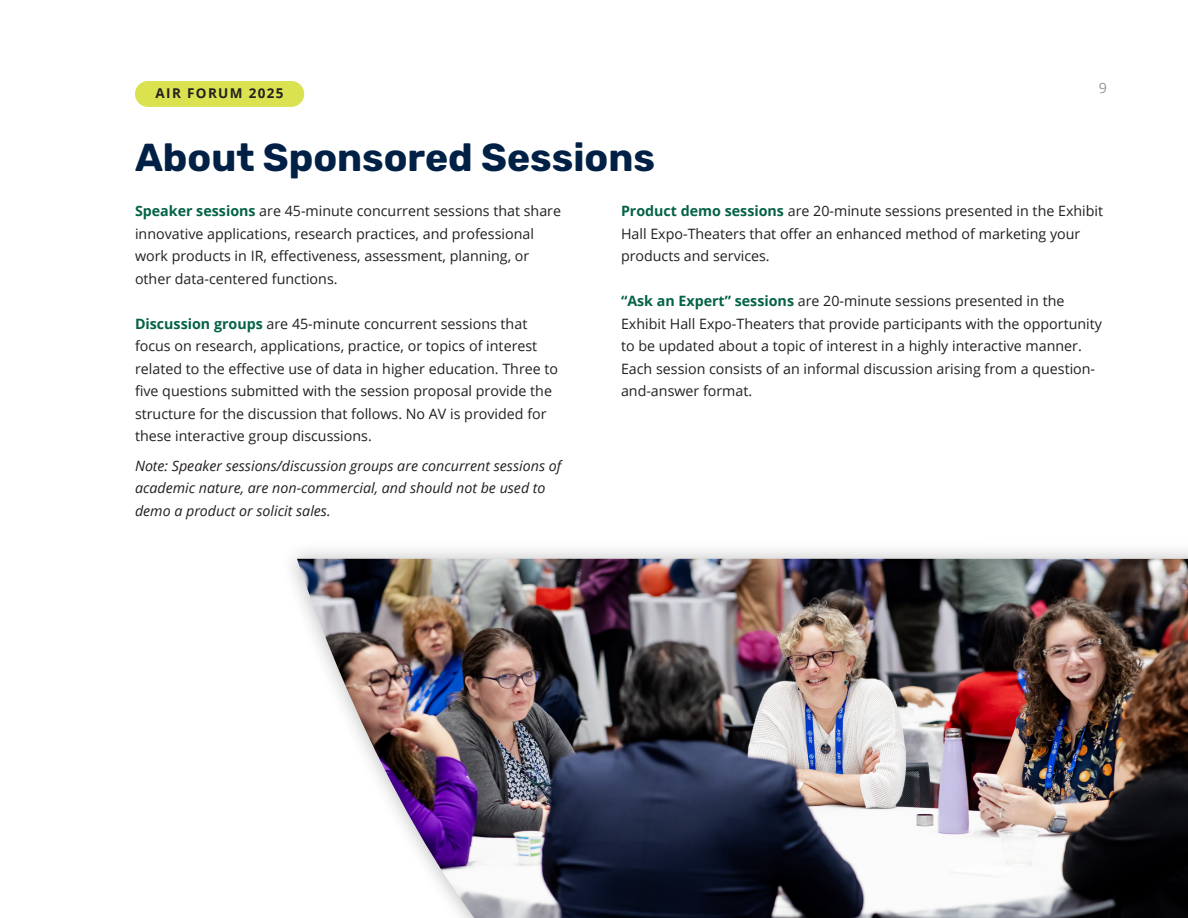
<style>
.page{position:relative;width:1188px;height:918px;background:#fff}
.page>*{position:absolute;margin:0;border:0;box-sizing:border-box;transform-origin:0 0}
.Headline{font:700 39px "Rubik";color:#002145}
.Body{font:14.25px/22.5px "Open Sans";color:#231f20}
.Body-2{font:italic 14.25px/22.5px "Open Sans";color:#231f20}
.t1{font:14.25px "Open Sans";color:#939598}
.t2{font:700 13.5px "Open Sans";letter-spacing:.1em;color:#231f20}
.s1{font-weight:700;color:#046247}
</style>
<div class="page">
<div style="left:280px;top:540px;width:908px;height:378px;background:#231f20;opacity:.3"></div>
<img style="left:297px;top:559px;width:891px;height:359px">
<div style="left:135px;top:81px;width:169px;height:26px;background:#dae250;border-radius:13px"></div>
<p class="t2" style="left:156px;top:84px;width:130px">AIR FORUM 2025</p>
<p class="Headline" style="left:135px;top:135px;width:522px">About Sponsored Sessions</p>
<p class="t1" style="left:1099px;top:78px;width:10px">9</p>
<p class="Body" style="left:135px;top:200px;width:428px"><span class="s1">Speaker sessions</span> are 45-minute concurrent sessions that share innovative applications, research practices, and professional work products in IR, effectiveness, assessment, planning, or other data-centered functions.</p>
<p class="Body" style="left:135px;top:312px;width:425px"><span class="s1">Discussion groups</span> are 45-minute concurrent sessions that focus on research, applications, practice, or topics of interest related to the effective use of data in higher education. Three to five questions submitted with the session proposal provide the structure for the discussion that follows. No AV is provided for these interactive group discussions.</p>
<p class="Body-2" style="left:135px;top:454px;width:428px">Note: Speaker sessions/discussion groups are concurrent sessions of academic nature, are non-commercial, and should not be used to demo a product or solicit sales.</p>
<p class="Body" style="left:621px;top:200px;width:484px"><span class="s1">Product demo sessions</span> are 20-minute sessions presented in the Exhibit<br>Hall Expo-Theaters that offer an enhanced method of marketing your products and services.</p>
<p class="Body" style="left:621px;top:290px;width:483px"><span class="s1">“Ask an Expert” sessions</span> are 20-minute sessions presented in the Exhibit Hall Expo-Theaters that provide participants with the opportunity to be updated about a topic of interest in a highly interactive manner.<br>Each session consists of an informal discussion arising from a question&shy;and-answer format.</p>
</div>
